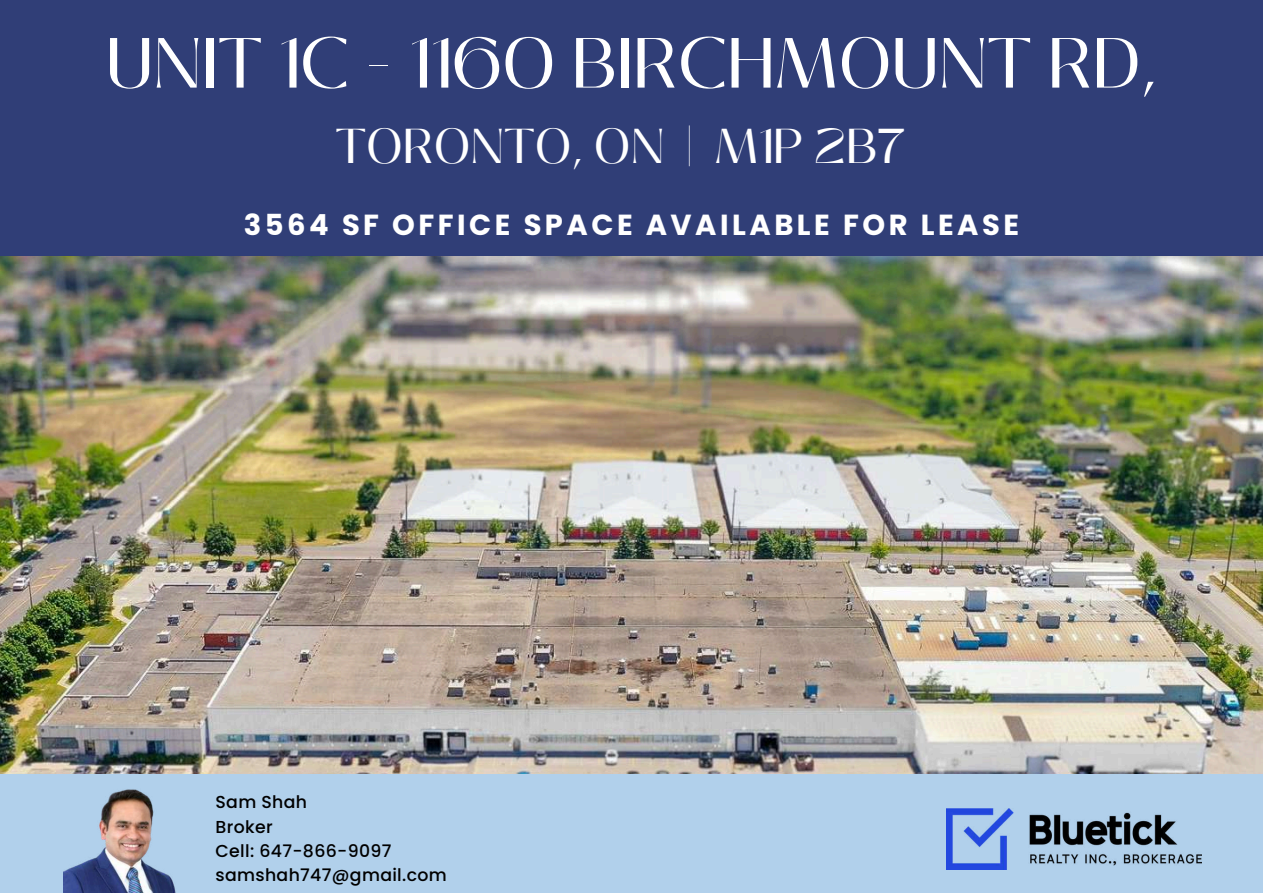
<style>
.page{position:relative;width:1263px;height:893px;background:#fff}
.page>*{position:absolute;margin:0;border:0;box-sizing:border-box;transform-origin:0 0}
.t1{font:70.57px "Black Mango";color:#fff}
.t2{font:48.75px "Black Mango";color:#fff}
.t3{font:700 29.03px "Poppins";letter-spacing:.12em;color:#fff}
.t4{font:500 17.33px/24.2px "Poppins";letter-spacing:.02em;color:#000}
</style>
<div class="page">
<img style="left:0;top:0;width:1263px;height:774px">
<div style="left:0;top:0;width:1262px;height:255px;background:#303e77"></div>
<div style="left:0;top:774px;width:1263px;height:119px;background:#b1d0eb"></div>
<img style="left:947px;top:808px;width:254px;height:61px">
<img style="left:64px;top:773px;width:114px;height:120px">
<h1 class="t1" style="left:106px;top:10px;width:1052px">UNIT 1C - 1160 BIRCHMOUNT RD,</h1>
<h2 class="t2" style="left:336px;top:109px;width:571px">TORONTO, ON | M1P 2B7</h2>
<h3 class="t3" style="left:244px;top:205px;width:776px">3564 SF OFFICE SPACE AVAILABLE FOR LEASE</h3>
<p class="t4" style="left:215px;top:790px;width:233px">Sam Shah<br>Broker<br>Cell: 647-866-9097 samshah747@gmail.com</p>
</div>
